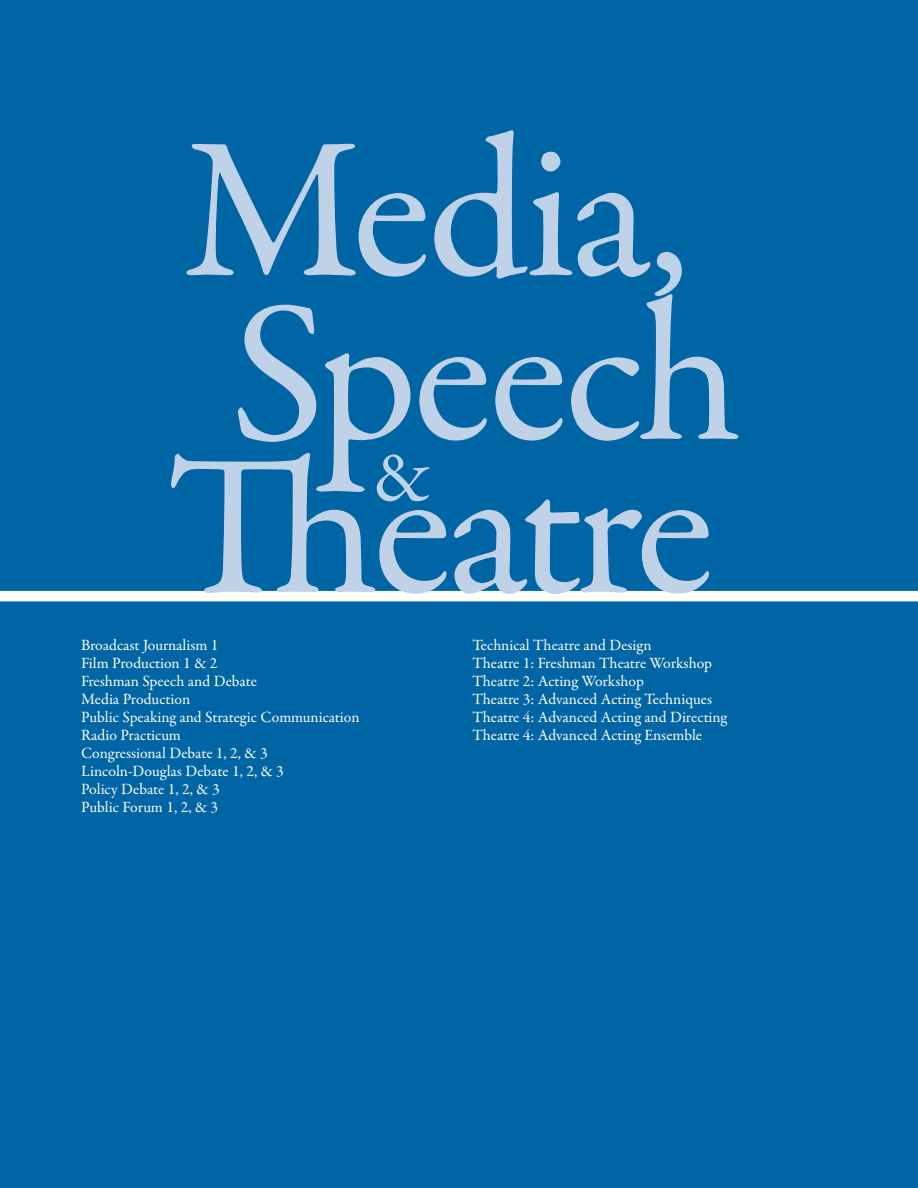
<style>
.page{position:relative;width:918px;height:1188px;background:#0065a4}
.page>*{position:absolute;margin:0;border:0;box-sizing:border-box;transform-origin:0 0}
.Divider_Type{font:202.5px "Garamond Premr Pro";letter-spacing:-.03em;color:#c0d2e8}
.Divider_Type-2{font:74.25px "Garamond Premr Pro";color:#c0d2e8}
.TOC_Level_2{font:15.75px "Garamond Premr Pro";letter-spacing:-.005em;color:#fff}
</style>
<div class="page">
<div style="left:0;top:591px;width:918px;height:10px;background:#fff"></div>
<p class="Divider_Type" style="left:182px;top:89px;width:509px">Media,</p>
<p class="Divider_Type" style="left:230px;top:253px;width:513px">Speech</p>
<p class="Divider_Type" style="left:166px;top:406px;width:550px">Theatre</p>
<p class="Divider_Type-2" style="left:374px;top:432px;width:59px">&amp;</p>
<p class="TOC_Level_2" style="left:81px;top:636px;width:139px">Broadcast Journalism 1</p>
<p class="TOC_Level_2" style="left:81px;top:654px;width:138px">Film Production 1 &amp; 2</p>
<p class="TOC_Level_2" style="left:81px;top:672px;width:177px">Freshman Speech and Debate</p>
<p class="TOC_Level_2" style="left:81px;top:690px;width:111px">Media Production</p>
<p class="TOC_Level_2" style="left:81px;top:708px;width:280px">Public Speaking and Strategic Communication</p>
<p class="TOC_Level_2" style="left:81px;top:726px;width:101px">Radio Practicum</p>
<p class="TOC_Level_2" style="left:81px;top:744px;width:188px">Congressional Debate 1, 2, &amp; 3</p>
<p class="TOC_Level_2" style="left:81px;top:762px;width:204px">Lincoln-Douglas Debate 1, 2, &amp; 3</p>
<p class="TOC_Level_2" style="left:81px;top:780px;width:140px">Policy Debate 1, 2, &amp; 3</p>
<p class="TOC_Level_2" style="left:81px;top:798px;width:139px">Public Forum 1, 2, &amp; 3</p>
<p class="TOC_Level_2" style="left:472px;top:636px;width:181px">Technical Theatre and Design</p>
<p class="TOC_Level_2" style="left:472px;top:654px;width:241px">Theatre 1: Freshman Theatre Workshop</p>
<p class="TOC_Level_2" style="left:472px;top:672px;width:173px">Theatre 2: Acting Workshop</p>
<p class="TOC_Level_2" style="left:472px;top:690px;width:241px">Theatre 3: Advanced Acting Techniques</p>
<p class="TOC_Level_2" style="left:472px;top:708px;width:256px">Theatre 4: Advanced Acting and Directing</p>
<p class="TOC_Level_2" style="left:472px;top:726px;width:231px">Theatre 4: Advanced Acting Ensemble</p>
</div>
